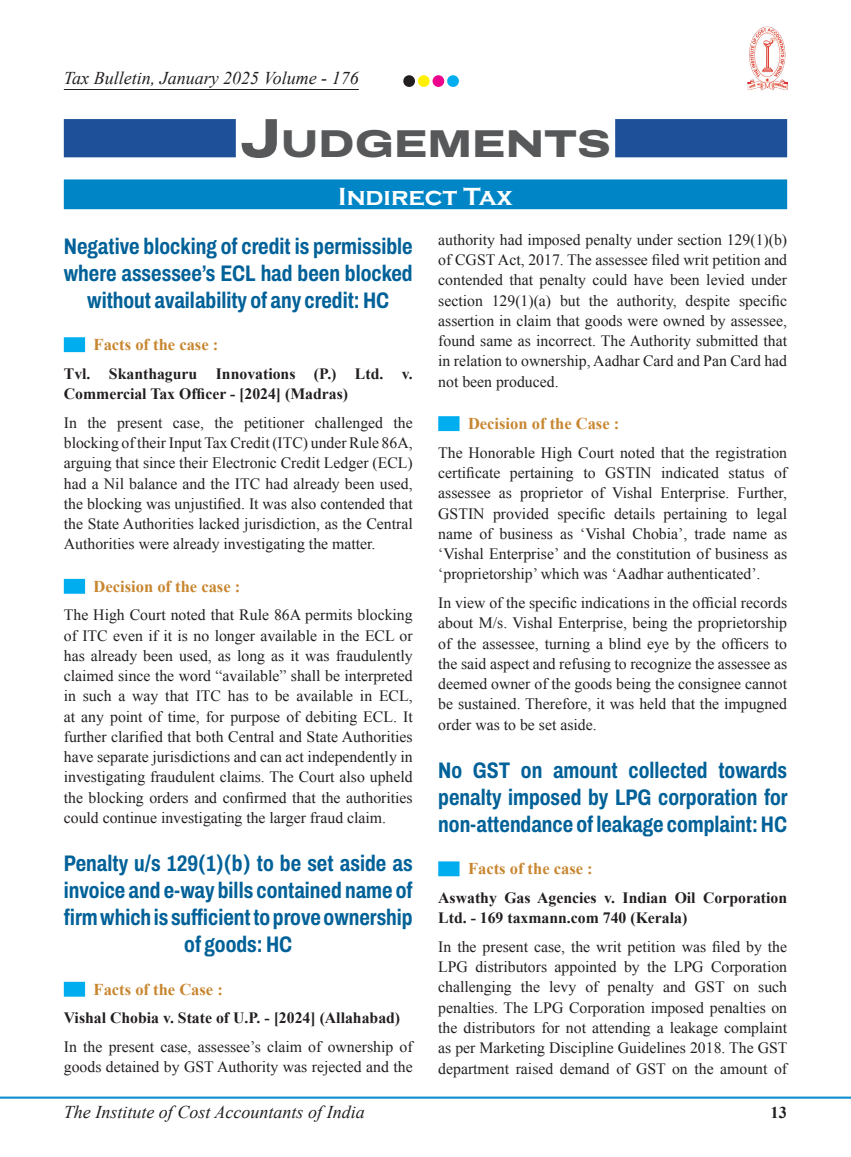
<style>
.page{position:relative;width:851px;height:1157px;background:#fff}
.page>*{position:absolute;margin:0;border:0;box-sizing:border-box;transform-origin:0 0}
.Notification___Press{font:800 38.85px "Archivo Expanded";color:#57585a}
.Indirect___Direct{font:700 25.5px "Copperplate Gothic";color:#fff}
.Judgement_Head{font:700 22.5px/27px "Archivo Condensed";color:#016198;text-align:center}
.t1{font:italic 18px "Times New Roman";color:#231f20}
.New_Sub_Head{font:700 16.5px "Times New Roman";color:#c88630}
.t2{font:700 16.5px "Times New Roman";color:#231f20}
.Body{font:15.75px/20.2px "Times New Roman";color:#231f20;text-align:justify}
.Body-2{font:700 15.75px/20.2px "Times New Roman";color:#231f20}
.s1{font-size:55.5px}
</style>
<div class="page">
<hr style="left:0;top:1096px;width:850px;height:2px;background:#0d8fd0">
<img style="left:747px;top:26px;width:40px;height:64px">
<hr style="left:64px;top:89px;width:295px;height:1px;background:#231f20">
<div style="left:403px;top:75px;width:12px;height:12px;background:#231f20;border-radius:50%"></div>
<div style="left:418px;top:75px;width:11px;height:12px;background:#fff101;border-radius:50%"></div>
<div style="left:432px;top:75px;width:12px;height:12px;background:#ed028c;border-radius:50%"></div>
<div style="left:447px;top:75px;width:12px;height:12px;background:#00aeef;border-radius:50%"></div>
<div style="left:64px;top:337px;width:154px;height:15px;background:#00aeef"></div>
<div style="left:85px;top:333px;width:163px;height:21px;background:#fff"></div>
<div style="left:64px;top:579px;width:176px;height:15px;background:#00aeef"></div>
<div style="left:85px;top:574px;width:185px;height:22px;background:#fff"></div>
<div style="left:64px;top:981px;width:159px;height:15px;background:#00aeef"></div>
<div style="left:85px;top:977px;width:168px;height:21px;background:#fff"></div>
<div style="left:438px;top:416px;width:181px;height:15px;background:#00aeef"></div>
<div style="left:459px;top:412px;width:190px;height:21px;background:#fff"></div>
<div style="left:438px;top:861px;width:154px;height:15px;background:#00aeef"></div>
<div style="left:459px;top:857px;width:163px;height:21px;background:#fff"></div>
<div style="left:64px;top:119px;width:723px;height:38px;background:#1e4f99"></div>
<div style="left:236px;top:115px;width:379px;height:51px;background:#fff"></div>
<div style="left:64px;top:179px;width:723px;height:30px;background:#0086c6"></div>
<p class="t1" style="left:64px;top:66px;width:296px">Tax Bulletin, January 2025 Volume - 176</p>
<p class="Notification___Press" style="left:240px;top:114px;width:372px"><span class="s1">J</span>UDGEMENTS</p>
<p class="Indirect___Direct" style="left:338px;top:182px;width:176px">Indirect Tax</p>
<p class="Judgement_Head" style="left:64px;top:232px;width:350px">Negative blocking of credit is permissible where assessee’s ECL had been blocked without availability of any credit: HC</p>
<p class="New_Sub_Head" style="left:94px;top:333px;width:126px">Facts of the case :</p>
<p class="Body-2" style="left:64px;top:363px;width:350px">Tvl. Skanthaguru Innovations (P.) Ltd. v.<br>Commercial Tax Officer - [2024] (Madras)</p>
<p class="Body" style="left:64px;top:412px;width:350px">In the present case, the petitioner challenged the blocking of their Input Tax Credit (ITC) under Rule 86A, arguing that since their Electronic Credit Ledger (ECL) had a Nil balance and the ITC had already been used, the blocking was unjustified. It was also contended that the State Authorities lacked jurisdiction, as the Central Authorities were already investigating the matter.</p>
<p class="New_Sub_Head" style="left:94px;top:574px;width:148px">Decision of the case :</p>
<p class="Body" style="left:64px;top:605px;width:350px">The High Court noted that Rule 86A permits blocking of ITC even if it is no longer available in the ECL or has already been used, as long as it was fraudulently claimed since the word “available” shall be interpreted in such a way that ITC has to be available in ECL, at any point of time, for purpose of debiting ECL. It further clarified that both Central and State Authorities have separate jurisdictions and can act independently in investigating fraudulent claims. The Court also upheld the blocking orders and confirmed that the authorities could continue investigating the larger fraud claim.</p>
<p class="Judgement_Head" style="left:64px;top:850px;width:350px">Penalty u/s 129(1)(b) to be set aside as invoice and e-way bills contained name of firm which is sufficient to prove ownership of goods: HC</p>
<p class="New_Sub_Head" style="left:94px;top:977px;width:131px">Facts of the Case :</p>
<p class="Body-2" style="left:64px;top:1007px;width:338px">Vishal Chobia v. State of U.P. - [2024] (Allahabad)</p>
<p class="Body" style="left:64px;top:1036px;width:350px">In the present case, assessee’s claim of ownership of goods detained by GST Authority was rejected and the</p>
<p class="Body" style="left:438px;top:229px;width:350px">authority had imposed penalty under section 129(1)(b) of CGST Act, 2017. The assessee filed writ petition and contended that penalty could have been levied under section 129(1)(a) but the authority, despite specific assertion in claim that goods were owned by assessee, found same as incorrect. The Authority submitted that in relation to ownership, Aadhar Card and Pan Card had not been produced.</p>
<p class="New_Sub_Head" style="left:468px;top:412px;width:153px">Decision of the Case :</p>
<p class="Body" style="left:438px;top:442px;width:350px">The Honorable High Court noted that the registration certificate pertaining to GSTIN indicated status of assessee as proprietor of Vishal Enterprise. Further, GSTIN provided specific details pertaining to legal name of business as ‘Vishal Chobia’, trade name as ‘Vishal Enterprise’ and the constitution of business as ‘proprietorship’ which was ‘Aadhar authenticated’.</p>
<p class="Body" style="left:438px;top:592px;width:350px">In view of the specific indications in the official records about M/s. Vishal Enterprise, being the proprietorship of the assessee, turning a blind eye by the officers to the said aspect and refusing to recognize the assessee as deemed owner of the goods being the consignee cannot be sustained. Therefore, it was held that the impugned order was to be set aside.</p>
<p class="Judgement_Head" style="left:438px;top:756px;width:351px;text-align:justify">No GST on amount collected towards penalty imposed by LPG corporation for non-attendance of leakage complaint: HC</p>
<p class="New_Sub_Head" style="left:468px;top:857px;width:126px">Facts of the case :</p>
<p class="Body-2" style="left:438px;top:887px;width:350px">Aswathy Gas Agencies v. Indian Oil Corporation<br>Ltd. - 169 taxmann.com 740 (Kerala)</p>
<p class="Body" style="left:438px;top:936px;width:350px">In the present case, the writ petition was filed by the LPG distributors appointed by the LPG Corporation challenging the levy of penalty and GST on such penalties. The LPG Corporation imposed penalties on the distributors for not attending a leakage complaint as per Marketing Discipline Guidelines 2018. The GST department raised demand of GST on the amount of</p>
<p class="t1" style="left:64px;top:1099px;width:302px">The Institute of Cost Accountants of India</p>
<p class="t2" style="left:770px;top:1100px;width:18px">13</p>
</div>
